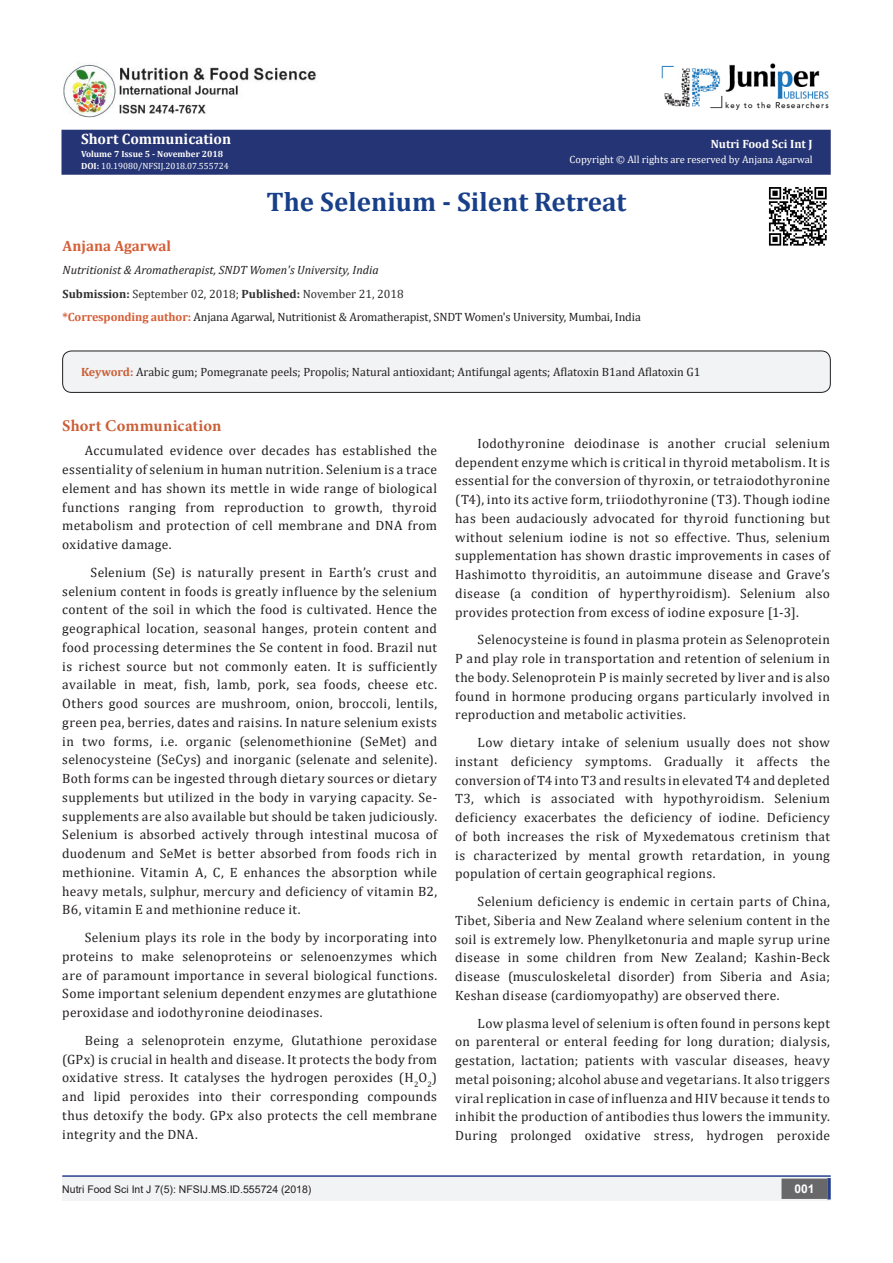
<style>
.page{position:relative;width:893px;height:1263px;background:#fff}
.page>*{position:absolute;margin:0;border:0;box-sizing:border-box;transform-origin:0 0}
.t1{font:700 27px "Cambria";color:#183f89}
.t2{font:700 16.5px "Minion Pro";letter-spacing:.005em;color:#ca5f37}
.t3{font:700 15px "Cambria";color:#fffefc}
.t4{font:700 15px "Cambria";color:#d55e37}
.t5{font:13.5px/18.8px "Cambria";letter-spacing:.025em;color:#231f20;text-align:justify}
.t6{font:12px "Cambria";letter-spacing:-.005em;color:#231f20}
.t7{font:italic 12px "Cambria";color:#231f20}
.t8{font:12px "Cambria";color:#312f30}
.t9{font:700 12px "Cambria";color:#fffefc}
.t10{font:700 12px "Arial";color:#fff}
.t11{font:10.5px "Cambria";color:#fffefc}
.t12{font:10.5px "Arial";color:#231f20}
.t13{font:9px "Cambria";color:#fff}
.t14{font:700 9px "Cambria";color:#fffefc}
.s1{font-weight:700;color:#fffefc}
.s2{font-weight:700}
.s3{font-weight:700;color:#d55e37}
.s4{font-weight:700;color:#ca5f37}
</style>
<div class="page">
<div style="left:62px;top:130px;width:768px;height:44px;background:#253474"></div>
<div style="left:62px;top:130px;width:769px;height:45px;border:2px solid #253474"></div>
<hr style="left:62px;top:1175px;width:769px;height:2px;background:#253f8e">
<div style="left:62px;top:1177px;width:495px;height:24px;background:#f2f3f4"></div>
<div style="left:557px;top:1177px;width:274px;height:24px;background:#f2f3f4"></div>
<div style="left:782px;top:1179px;width:45px;height:19px;background:#68676a"></div>
<div style="left:781px;top:1178px;width:46px;height:21px;border:2px solid #68676a"></div>
<svg style="left:827px;top:1178px;width:4px;height:21px"></svg>
<img style="left:661px;top:63px;width:168px;height:47px">
<img style="left:63px;top:63px;width:254px;height:55px">
<div style="left:63px;top:351px;width:767px;height:41px;background:#f2f3f4;border-radius:9px"></div>
<div style="left:62px;top:351px;width:769px;height:42px;border:1px solid #231f20;border-radius:9px"></div>
<img style="left:768px;top:187px;width:59px;height:59px">
<p class="t3" style="left:81px;top:129px;width:152px">Short Communication</p>
<p class="t14" style="left:81px;top:147px;width:144px">Volume 7 Issue 5 - November 2018</p>
<p class="t13" style="left:81px;top:160px;width:149px"><span class="s1">DOI</span><span class="s2">:</span> 10.19080/NFSIJ.2018.07.555724</p>
<p class="t9" style="left:711px;top:135px;width:103px">Nutri Food Sci Int J</p>
<p class="t11" style="left:570px;top:153px;width:245px">Copyright © All rights are reserved by Anjana Agarwal</p>
<p class="t1" style="left:266px;top:183px;width:361px">The Selenium - Silent Retreat</p>
<p class="t4" style="left:63px;top:235px;width:110px">Anjana Agarwal</p>
<p class="t7" style="left:63px;top:262px;width:317px">Nutritionist &amp; Aromatherapist, SNDT Women's University, India</p>
<p class="t8" style="left:63px;top:287px;width:343px"><span class="s2">Submission:</span> September 02, 2018; <span class="s2">Published:</span> November 21, 2018</p>
<p class="t6" style="left:63px;top:310px;width:580px"><span class="s3">*Corresponding author:</span> Anjana Agarwal, Nutritionist &amp; Aromatherapist, SNDT Women's University, Mumbai, India</p>
<p class="t6" style="left:81px;top:365px;width:621px"><span class="s4">Keyword:</span> Arabic gum; Pomegranate peels; Propolis; Natural antioxidant; Antifungal agents; Aflatoxin B1and Aflatoxin G1</p>
<p class="t2" style="left:62px;top:414px;width:161px">Short Communication</p>
<p class="t5" style="left:62px;top:441px;width:376px;text-indent:22px">Accumulated evidence over decades has established the essentiality of selenium in human nutrition. Selenium is a trace element and has shown its mettle in wide range of biological functions ranging from reproduction to growth, thyroid metabolism and protection of cell membrane and DNA from oxidative damage.</p>
<p class="t5" style="left:62px;top:563px;width:376px;text-indent:28px">Selenium (Se) is naturally present in Earth’s crust and selenium content in foods is greatly influence by the selenium content of the soil in which the food is cultivated. Hence the geographical location, seasonal hanges, protein content and food processing determines the Se content in food. Brazil nut is richest source but not commonly eaten. It is sufficiently available in meat, fish, lamb, pork, sea foods, cheese etc.<br>Others good sources are mushroom, onion, broccoli, lentils, green pea, berries, dates and raisins. In nature selenium exists in two forms, i.e. organic (selenomethionine (SeMet) and selenocysteine (SeCys) and inorganic (selenate and selenite).<br>Both forms can be ingested through dietary sources or dietary supplements but utilized in the body in varying capacity. Se&shy;supplements are also available but should be taken judiciously.<br>Selenium is absorbed actively through intestinal mucosa of duodenum and SeMet is better absorbed from foods rich in methionine. Vitamin A, C, E enhances the absorption while heavy metals, sulphur, mercury and deficiency of vitamin B2, B6, vitamin E and methionine reduce it.</p>
<p class="t5" style="left:62px;top:928px;width:376px;text-indent:22px">Selenium plays its role in the body by incorporating into proteins to make selenoproteins or selenoenzymes which are of paramount importance in several biological functions.<br>Some important selenium dependent enzymes are glutathione peroxidase and iodothyronine deiodinases.</p>
<p class="t5" style="left:62px;top:1031px;width:376px;text-indent:22px">Being a selenoprotein enzyme, Glutathione peroxidase (GPx) is crucial in health and disease. It protects the body from oxidative stress. It catalyses the hydrogen peroxides (H<sub>2</sub>O<sub>2</sub>) and lipid peroxides into their corresponding compounds thus detoxify the body. GPx also protects the cell membrane integrity and the DNA.</p>
<p class="t5" style="left:455px;top:434px;width:376px;text-indent:22px">Iodothyronine deiodinase is another crucial selenium dependent enzyme which is critical in thyroid metabolism. It is essential for the conversion of thyroxin, or tetraiodothyronine (T4), into its active form, triiodothyronine (T3). Though iodine has been audaciously advocated for thyroid functioning but without selenium iodine is not so effective. Thus, selenium supplementation has shown drastic improvements in cases of Hashimotto thyroiditis, an autoimmune disease and Grave’s disease (a condition of hyperthyroidism). Selenium also provides protection from excess of iodine exposure [1-3].</p>
<p class="t5" style="left:455px;top:630px;width:376px;text-indent:22px">Selenocysteine is found in plasma protein as Selenoprotein P and play role in transportation and retention of selenium in the body. Selenoprotein P is mainly secreted by liver and is also found in hormone producing organs particularly involved in reproduction and metabolic activities.</p>
<p class="t5" style="left:455px;top:733px;width:376px;text-indent:22px">Low dietary intake of selenium usually does not show instant deficiency symptoms. Gradually it affects the conversion of T4 into T3 and results in elevated T4 and depleted T3, which is associated with hypothyroidism. Selenium deficiency exacerbates the deficiency of iodine. Deficiency of both increases the risk of Myxedematous cretinism that is characterized by mental growth retardation, in young population of certain geographical regions.</p>
<p class="t5" style="left:455px;top:892px;width:376px;text-indent:22px">Selenium deficiency is endemic in certain parts of China, Tibet, Siberia and New Zealand where selenium content in the soil is extremely low. Phenylketonuria and maple syrup urine disease in some children from New Zealand; Kashin-Beck disease (musculoskeletal disorder) from Siberia and Asia; Keshan disease (cardiomyopathy) are observed there.</p>
<p class="t5" style="left:455px;top:1013px;width:376px;text-indent:22px">Low plasma level of selenium is often found in persons kept on parenteral or enteral feeding for long duration; dialysis, gestation, lactation; patients with vascular diseases, heavy metal poisoning; alcohol abuse and vegetarians. It also triggers viral replication in case of influenza and HIV because it tends to inhibit the production of antibodies thus lowers the immunity.<br>During prolonged oxidative stress, hydrogen peroxide</p>
<p class="t12" style="left:62px;top:1182px;width:251px">Nutri Food Sci Int J 7(5): NFSIJ.MS.ID.555724 (2018)</p>
<p class="t10" style="left:794px;top:1180px;width:22px">001</p>
</div>
